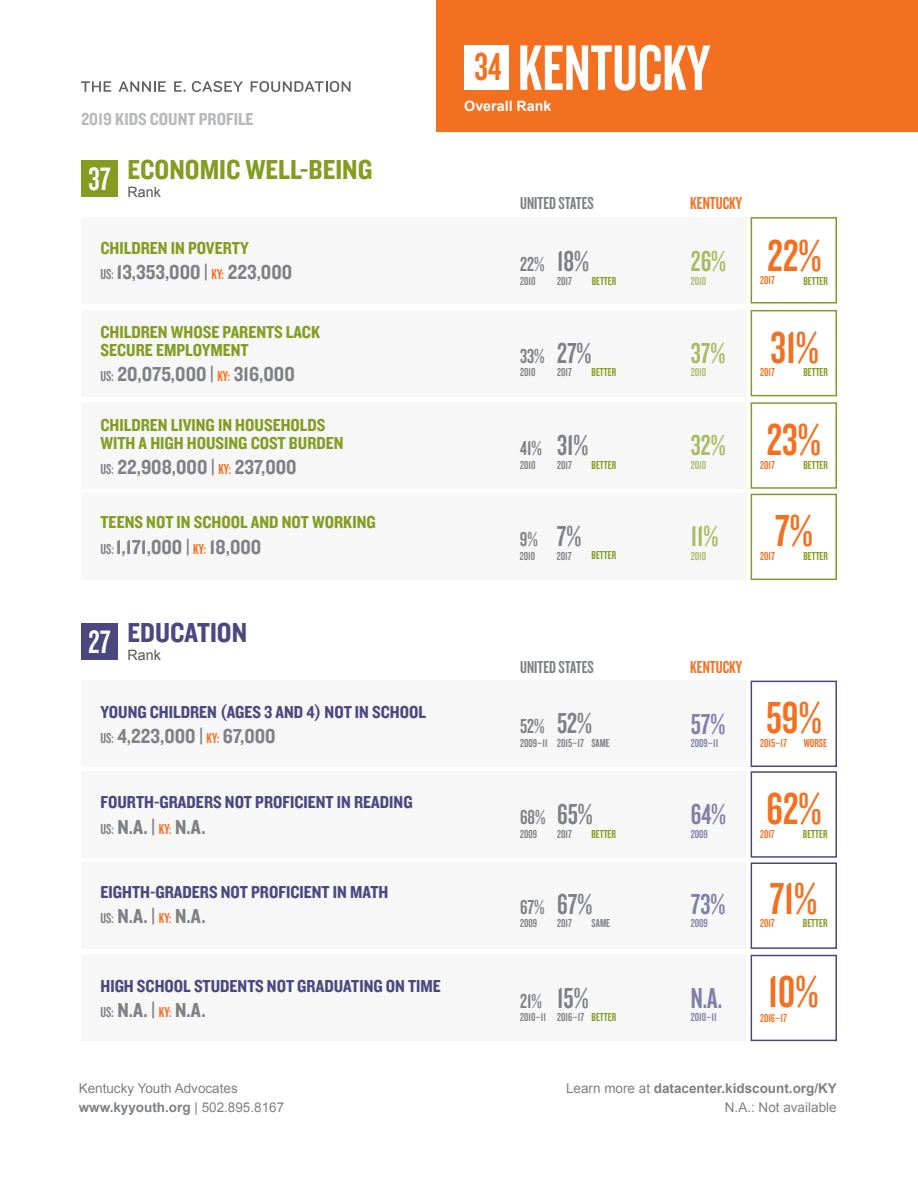
<style>
.page{position:relative;width:918px;height:1188px;background:#fff}
.page>*{position:absolute;margin:0;border:0;box-sizing:border-box;transform-origin:0 0}
.t1{font:66.75px "Knockout HTF48 Featherweight";color:#fff}
.t2{font:46.5px "Knockout HTF48 Featherweight";color:#f37021}
.t3{font:33.75px "Knockout HTF48 Featherweight";color:#fff}
.t4{font:30px "Knockout HTF48 Featherweight";color:#7e8083}
.t5{font:30px "Knockout HTF48 Featherweight";color:#817fa6}
.t6{font:30px "Knockout HTF48 Featherweight";color:#a9ba64}
.t7{font:28.5px "Knockout HTF50 Welterweight";color:#859c22}
.t8{font:28.5px "Knockout HTF50 Welterweight";color:#4b487f}
.t9{font:21px "Knockout HTF50 Welterweight";color:#7e8083}
.t10{font:21px "Knockout HTF48 Featherweight";color:#7e8083}
.t11{font:18px "Knockout HTF50 Welterweight";color:#4b487f}
.t12{font:18px/18px "Knockout HTF50 Welterweight";color:#859c22}
.t13{font:18px "Knockout HTF48 Featherweight";color:#7e8083}
.t14{font:18px "Knockout HTF50 Welterweight";color:#b8b9bb}
.t15{font:18px "Knockout HTF48 Featherweight";color:#f37021}
.t16{font:700 14.25px "Arial";color:#fff}
.t17{font:14.25px "Arial";color:#555557}
.t18{font:13.5px/19.5px "Arial";color:#7e8083}
.t19{font:12px "Knockout HTF48 Featherweight";color:#7e8083}
.t20{font:12px "Knockout HTF48 Featherweight";color:#859c22}
.t21{font:12px "Knockout HTF48 Featherweight";color:#f37021}
.t22{font:12px "Knockout HTF48 Featherweight";color:#817fa6}
.t23{font:12px "Knockout HTF48 Featherweight";color:#a9ba64}
.s1{font-family:"Knockout HTF48 Featherweight";font-size:15px}
.s2{font-family:"Knockout HTF48 Featherweight";font-size:15px;color:#f37021}
.s3{font-size:40.5px;color:#f37021}
.s4{font-weight:700}
</style>
<div class="page">
<div style="left:81px;top:217px;width:666px;height:87px;background:#f7f7f8"></div>
<div style="left:81px;top:310px;width:666px;height:86px;background:#f7f7f8"></div>
<div style="left:81px;top:402px;width:666px;height:87px;background:#f7f7f8"></div>
<div style="left:81px;top:494px;width:666px;height:86px;background:#f7f7f8"></div>
<div style="left:751px;top:217px;width:86px;height:87px;border:2px solid #859c22"></div>
<div style="left:751px;top:310px;width:86px;height:86px;border:2px solid #859c22"></div>
<div style="left:751px;top:402px;width:86px;height:87px;border:2px solid #859c22"></div>
<div style="left:751px;top:494px;width:86px;height:86px;border:2px solid #859c22"></div>
<div style="left:751px;top:681px;width:86px;height:86px;border:2px solid #4b487f"></div>
<div style="left:751px;top:862px;width:86px;height:87px;border:2px solid #4b487f"></div>
<div style="left:751px;top:771px;width:86px;height:87px;border:2px solid #4b487f"></div>
<div style="left:751px;top:955px;width:86px;height:86px;border:2px solid #4b487f"></div>
<div style="left:81px;top:681px;width:666px;height:86px;background:#f7f7f8"></div>
<div style="left:81px;top:771px;width:666px;height:87px;background:#f7f7f8"></div>
<div style="left:81px;top:862px;width:666px;height:87px;background:#f7f7f8"></div>
<div style="left:81px;top:955px;width:666px;height:86px;background:#f7f7f8"></div>
<div style="left:81px;top:160px;width:37px;height:37px;background:#859c22"></div>
<div style="left:81px;top:623px;width:37px;height:37px;background:#4b487f"></div>
<svg style="left:81px;top:81px;width:30px;height:11px"></svg>
<svg style="left:119px;top:81px;width:47px;height:11px"></svg>
<svg style="left:174px;top:81px;width:12px;height:11px"></svg>
<svg style="left:192px;top:81px;width:51px;height:11px"></svg>
<svg style="left:251px;top:81px;width:99px;height:11px"></svg>
<div style="left:437px;top:0;width:481px;height:131px;background:#f37021"></div>
<div style="left:464px;top:46px;width:45px;height:44px;background:#fff"></div>
<p class="t14" style="left:81px;top:110px;width:174px">2019 KIDS COUNT PROFILE</p>
<h3 class="t3" style="left:88px;top:162px;width:24px">37</h3>
<h3 class="t7" style="left:128px;top:155px;width:246px">ECONOMIC WELL-BEING</h3>
<p class="t17" style="left:128px;top:183px;width:35px">Rank</p>
<p class="t12" style="left:100px;top:240px;width:150px">CHILDREN IN POVERTY</p>
<p class="t9" style="left:100px;top:262px;width:193px"><span class="s1">US:</span> 13,353,000 | <span class="s2">KY:</span> 223,000</p>
<p class="t12" style="left:100px;top:324px;width:221px">CHILDREN WHOSE PARENTS LACK<br>SECURE EMPLOYMENT</p>
<p class="t9" style="left:100px;top:364px;width:196px"><span class="s1">US:</span> 20,075,000 | <span class="s2">KY:</span> 316,000</p>
<p class="t12" style="left:100px;top:416px;width:245px">CHILDREN LIVING IN HOUSEHOLDS<br>WITH A HIGH HOUSING COST BURDEN</p>
<p class="t9" style="left:100px;top:456px;width:198px"><span class="s1">US:</span> 22,908,000 | <span class="s2">KY:</span> 237,000</p>
<p class="t12" style="left:100px;top:514px;width:277px">TEENS NOT IN SCHOOL AND NOT WORKING</p>
<p class="t9" style="left:100px;top:536px;width:162px"><span class="s1">US:</span> 1,171,000 | <span class="s2">KY:</span> 18,000</p>
<h1 class="t1" style="left:475px;top:34px;width:237px"><span class="s3">34</span> KENTUCKY</h1>
<p class="t16" style="left:464px;top:96px;width:89px">Overall Rank</p>
<p class="t13" style="left:520px;top:194px;width:75px">UNITED STATES</p>
<p class="t10" style="left:520px;top:254px;width:26px">22%</p>
<p class="t19" style="left:520px;top:275px;width:17px">2010</p>
<h3 class="t4" style="left:557px;top:246px;width:34px">18%</h3>
<p class="t19" style="left:557px;top:275px;width:16px">2017</p>
<p class="t20" style="left:592px;top:275px;width:26px">BETTER</p>
<p class="t10" style="left:520px;top:345px;width:26px">33%</p>
<p class="t19" style="left:520px;top:366px;width:17px">2010</p>
<h3 class="t4" style="left:557px;top:338px;width:36px">27%</h3>
<p class="t19" style="left:557px;top:366px;width:16px">2017</p>
<p class="t20" style="left:592px;top:366px;width:26px">BETTER</p>
<p class="t10" style="left:520px;top:438px;width:23px">41%</p>
<p class="t19" style="left:520px;top:459px;width:17px">2010</p>
<h3 class="t4" style="left:557px;top:430px;width:33px">31%</h3>
<p class="t19" style="left:557px;top:459px;width:16px">2017</p>
<p class="t20" style="left:592px;top:459px;width:26px">BETTER</p>
<p class="t10" style="left:520px;top:529px;width:19px">9%</p>
<p class="t19" style="left:520px;top:550px;width:17px">2010</p>
<h3 class="t4" style="left:557px;top:521px;width:26px">7%</h3>
<p class="t19" style="left:557px;top:550px;width:16px">2017</p>
<p class="t20" style="left:592px;top:549px;width:26px">BETTER</p>
<p class="t15" style="left:690px;top:194px;width:53px">KENTUCKY</p>
<h3 class="t6" style="left:691px;top:246px;width:37px">26%</h3>
<p class="t23" style="left:691px;top:275px;width:17px">2010</p>
<h2 class="t2" style="left:768px;top:232px;width:55px">22%</h2>
<p class="t21" style="left:760px;top:274px;width:16px">2017</p>
<p class="t20" style="left:803px;top:275px;width:26px">BETTER</p>
<h3 class="t6" style="left:691px;top:338px;width:36px">37%</h3>
<p class="t23" style="left:691px;top:366px;width:17px">2010</p>
<h2 class="t2" style="left:770px;top:324px;width:50px">31%</h2>
<p class="t21" style="left:760px;top:366px;width:16px">2017</p>
<p class="t20" style="left:803px;top:366px;width:26px">BETTER</p>
<h3 class="t6" style="left:691px;top:430px;width:36px">32%</h3>
<p class="t23" style="left:691px;top:459px;width:17px">2010</p>
<h3 class="t6" style="left:691px;top:521px;width:29px">11%</h3>
<p class="t23" style="left:691px;top:550px;width:17px">2010</p>
<h2 class="t2" style="left:767px;top:416px;width:56px">23%</h2>
<p class="t21" style="left:760px;top:459px;width:16px">2017</p>
<p class="t20" style="left:803px;top:459px;width:26px">BETTER</p>
<h2 class="t2" style="left:775px;top:507px;width:39px">7%</h2>
<p class="t21" style="left:760px;top:550px;width:16px">2017</p>
<p class="t20" style="left:803px;top:550px;width:26px">BETTER</p>
<h3 class="t3" style="left:89px;top:624px;width:23px">27</h3>
<h3 class="t8" style="left:128px;top:618px;width:121px">EDUCATION</h3>
<p class="t17" style="left:128px;top:645px;width:35px">Rank</p>
<p class="t11" style="left:100px;top:702px;width:327px">YOUNG CHILDREN (AGES 3 AND 4) NOT IN SCHOOL</p>
<p class="t9" style="left:100px;top:725px;width:177px"><span class="s1">US:</span> 4,223,000 | <span class="s2">KY:</span> 67,000</p>
<p class="t11" style="left:100px;top:793px;width:314px">FOURTH-GRADERS NOT PROFICIENT IN READING</p>
<p class="t9" style="left:100px;top:816px;width:107px"><span class="s1">US:</span> N.A. | <span class="s2">KY:</span> N.A.</p>
<p class="t11" style="left:100px;top:883px;width:289px">EIGHTH-GRADERS NOT PROFICIENT IN MATH</p>
<p class="t9" style="left:100px;top:906px;width:107px"><span class="s1">US:</span> N.A. | <span class="s2">KY:</span> N.A.</p>
<p class="t11" style="left:100px;top:976px;width:342px">HIGH SCHOOL STUDENTS NOT GRADUATING ON TIME</p>
<p class="t9" style="left:100px;top:999px;width:107px"><span class="s1">US:</span> N.A. | <span class="s2">KY:</span> N.A.</p>
<p class="t13" style="left:520px;top:658px;width:75px">UNITED STATES</p>
<p class="t15" style="left:690px;top:658px;width:53px">KENTUCKY</p>
<p class="t10" style="left:520px;top:716px;width:26px">52%</p>
<p class="t19" style="left:520px;top:737px;width:29px">2009–11</p>
<h3 class="t4" style="left:557px;top:708px;width:36px">52%</h3>
<p class="t19" style="left:557px;top:737px;width:28px">2015–17</p>
<p class="t19" style="left:591px;top:737px;width:20px">SAME</p>
<h3 class="t5" style="left:691px;top:709px;width:36px">57%</h3>
<p class="t22" style="left:691px;top:737px;width:29px">2009–11</p>
<h2 class="t2" style="left:766px;top:694px;width:57px">59%</h2>
<p class="t21" style="left:760px;top:737px;width:28px">2015–17</p>
<p class="t21" style="left:804px;top:737px;width:25px">WORSE</p>
<p class="t10" style="left:520px;top:807px;width:27px">68%</p>
<p class="t19" style="left:520px;top:828px;width:19px">2009</p>
<h3 class="t4" style="left:557px;top:799px;width:37px">65%</h3>
<p class="t19" style="left:557px;top:828px;width:16px">2017</p>
<p class="t20" style="left:591px;top:828px;width:26px">BETTER</p>
<h3 class="t5" style="left:691px;top:799px;width:37px">64%</h3>
<p class="t22" style="left:691px;top:828px;width:19px">2009</p>
<h2 class="t2" style="left:767px;top:785px;width:56px">62%</h2>
<p class="t21" style="left:760px;top:828px;width:16px">2017</p>
<p class="t20" style="left:803px;top:828px;width:26px">BETTER</p>
<p class="t10" style="left:520px;top:896px;width:26px">67%</p>
<p class="t19" style="left:520px;top:917px;width:19px">2009</p>
<h3 class="t4" style="left:557px;top:889px;width:37px">67%</h3>
<p class="t19" style="left:557px;top:917px;width:16px">2017</p>
<p class="t19" style="left:592px;top:917px;width:20px">SAME</p>
<h3 class="t5" style="left:691px;top:889px;width:36px">73%</h3>
<p class="t22" style="left:691px;top:917px;width:19px">2009</p>
<h2 class="t2" style="left:769px;top:875px;width:49px">71%</h2>
<p class="t21" style="left:760px;top:918px;width:16px">2017</p>
<p class="t20" style="left:803px;top:917px;width:26px">BETTER</p>
<p class="t10" style="left:520px;top:990px;width:23px">21%</p>
<p class="t19" style="left:520px;top:1011px;width:27px">2010–11</p>
<h3 class="t4" style="left:557px;top:983px;width:33px">15%</h3>
<p class="t19" style="left:557px;top:1011px;width:29px">2016–17</p>
<p class="t20" style="left:592px;top:1011px;width:26px">BETTER</p>
<h3 class="t5" style="left:691px;top:983px;width:33px">N.A.</h3>
<p class="t22" style="left:691px;top:1011px;width:27px">2010–11</p>
<h2 class="t2" style="left:768px;top:969px;width:52px">10%</h2>
<p class="t21" style="left:760px;top:1012px;width:29px">2016–17</p>
<p class="t18" style="left:79px;top:1078px;width:207px">Kentucky Youth Advocates <span class="s4">www.kyyouth.org</span> | 502.895.8167</p>
<p class="t18" style="left:566px;top:1078px;width:272px;text-align:right">Learn more at <span class="s4">datacenter.kidscount.org/KY<br></span>N.A.: Not available</p>
</div>
